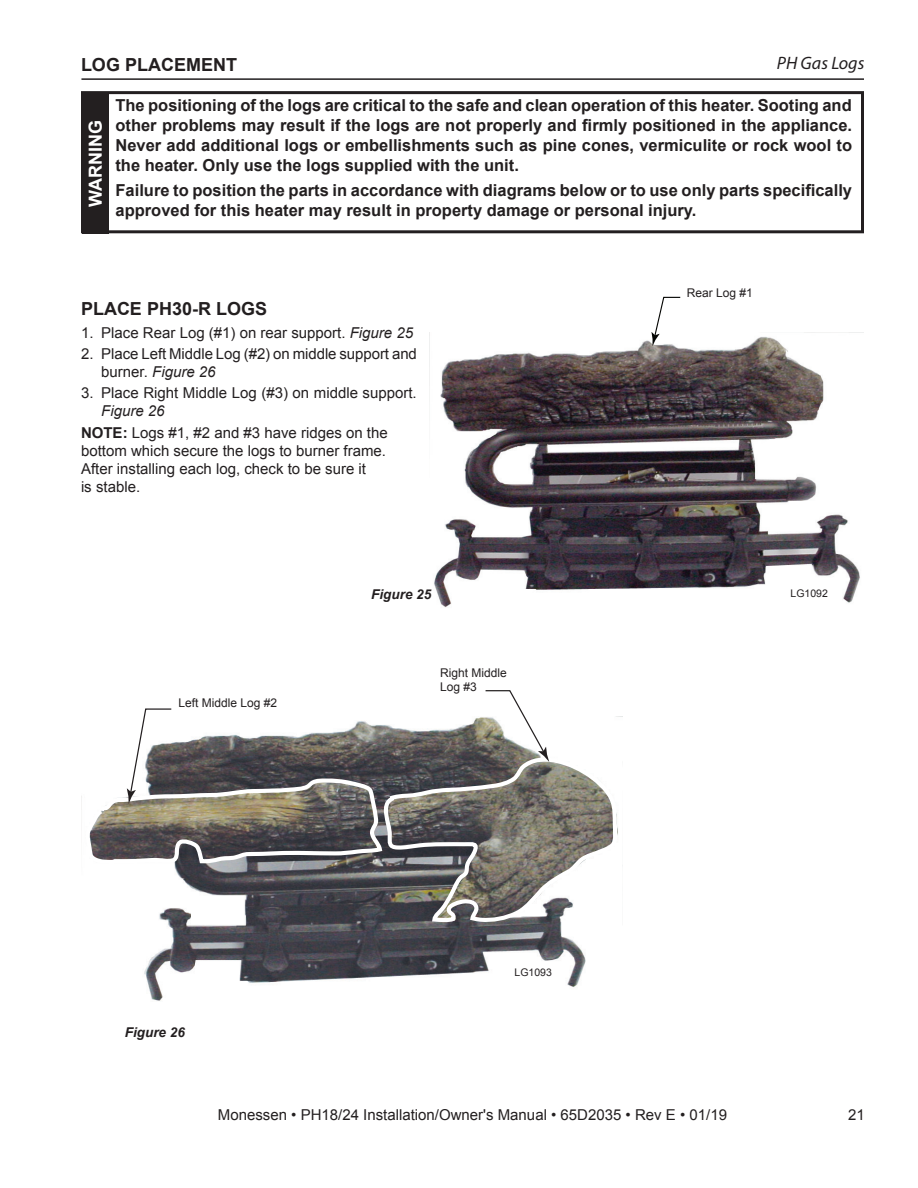
<style>
.page{position:relative;width:918px;height:1188px;background:#fff}
.page>*{position:absolute;margin:0;border:0;box-sizing:border-box;transform-origin:0 0}
.t1{font:700 18px "Arial";color:#231f20}
.t2{font:italic 18px "Myriad Pro";color:#231f20}
.t3{font:700 18px "Arial";color:#fff}
.t4{font:700 16.5px/19.8px "Arial";color:#231f20;text-align:justify}
.t5{font:15px/18px "Arial";color:#231f20}
.t6{font:italic 700 13.5px "Arial";color:#231f20}
.t7{font:12px/14.4px "Arial";color:#231f20}
.t8{font:10.5px "Arial";color:#231f20}
.s1{font-style:italic}
.s2{font-weight:700}
</style>
<div class="page">
<hr style="left:81px;top:78px;width:783px;height:2px;background:#231f20">
<img style="left:429px;top:333px;width:431px;height:275px">
<svg style="left:651px;top:296px;width:30px;height:50px"></svg>
<img style="left:144px;top:924px;width:442px;height:77px">
<svg style="left:89px;top:690px;width:531px;height:234px"></svg>
<div style="left:81px;top:91px;width:783px;height:142px;border:3px solid #231f20"></div>
<div style="left:82px;top:93px;width:27px;height:140px;background:#231f20"></div>
<p class="t1" style="left:81px;top:53px;width:158px">LOG PLACEMENT</p>
<p class="t2" style="left:777px;top:52px;width:89px">PH Gas Logs</p>
<p class="t3" style="left:83px;top:207px;width:88px;rotate:-90deg">WARNING</p>
<p class="t4" style="left:116px;top:96px;width:738px">The positioning of the logs are critical to the safe and clean operation of this heater. Sooting and other problems may result if the logs are not properly and firmly positioned in the appliance.<br>Never add additional logs or embellishments such as pine cones, vermiculite or rock wool to the heater. Only use the logs supplied with the unit.</p>
<p class="t4" style="left:116px;top:181px;width:738px">Failure to position the parts in accordance with diagrams below or to use only parts specifically approved for this heater may result in property damage or personal injury.</p>
<p class="t7" style="left:687px;top:285px;width:68px">Rear Log #1</p>
<p class="t1" style="left:81px;top:296px;width:188px">PLACE PH30-R LOGS</p>
<p class="t5" style="left:81px;top:324px;width:334px">1. Place Rear Log (#1) on rear support. <span class="s1">Figure 25</span></p>
<p class="t5" style="left:101px;top:345px;width:317px;text-indent:-20px">2. Place Left Middle Log (#2) on middle support and burner. <span class="s1">Figure 26</span></p>
<p class="t5" style="left:81px;top:384px;width:337px">3. Place Right Middle Log (#3) on middle support.</p>
<p class="t5" style="left:81px;top:401px;width:308px;line-height:21.3px;text-indent:20px"><span class="s1">Figure 26<br></span><span class="s2">NOTE:</span> Logs #1, #2 and #3 have ridges on the</p>
<p class="t5" style="left:81px;top:442px;width:307px">bottom which secure the logs to burner frame.<br>After installing each log, check to be sure it<br>is stable.</p>
<p class="t6" style="left:371px;top:585px;width:62px">Figure 25</p>
<p class="t8" style="left:790px;top:586px;width:39px">LG1092</p>
<p class="t7" style="left:179px;top:695px;width:100px">Left Middle Log #2</p>
<p class="t6" style="left:125px;top:1024px;width:62px">Figure 26</p>
<p class="t7" style="left:440px;top:666px;width:68px">Right Middle<br>Log #3</p>
<p class="t8" style="left:514px;top:966px;width:39px">LG1093</p>
<p class="t5" style="left:218px;top:1106px;width:511px">Monessen • PH18/24 Installation/Owner's Manual • 65D2035 • Rev E • 01/19</p>
<p class="t5" style="left:848px;top:1105px;width:18px">21</p>
</div>
